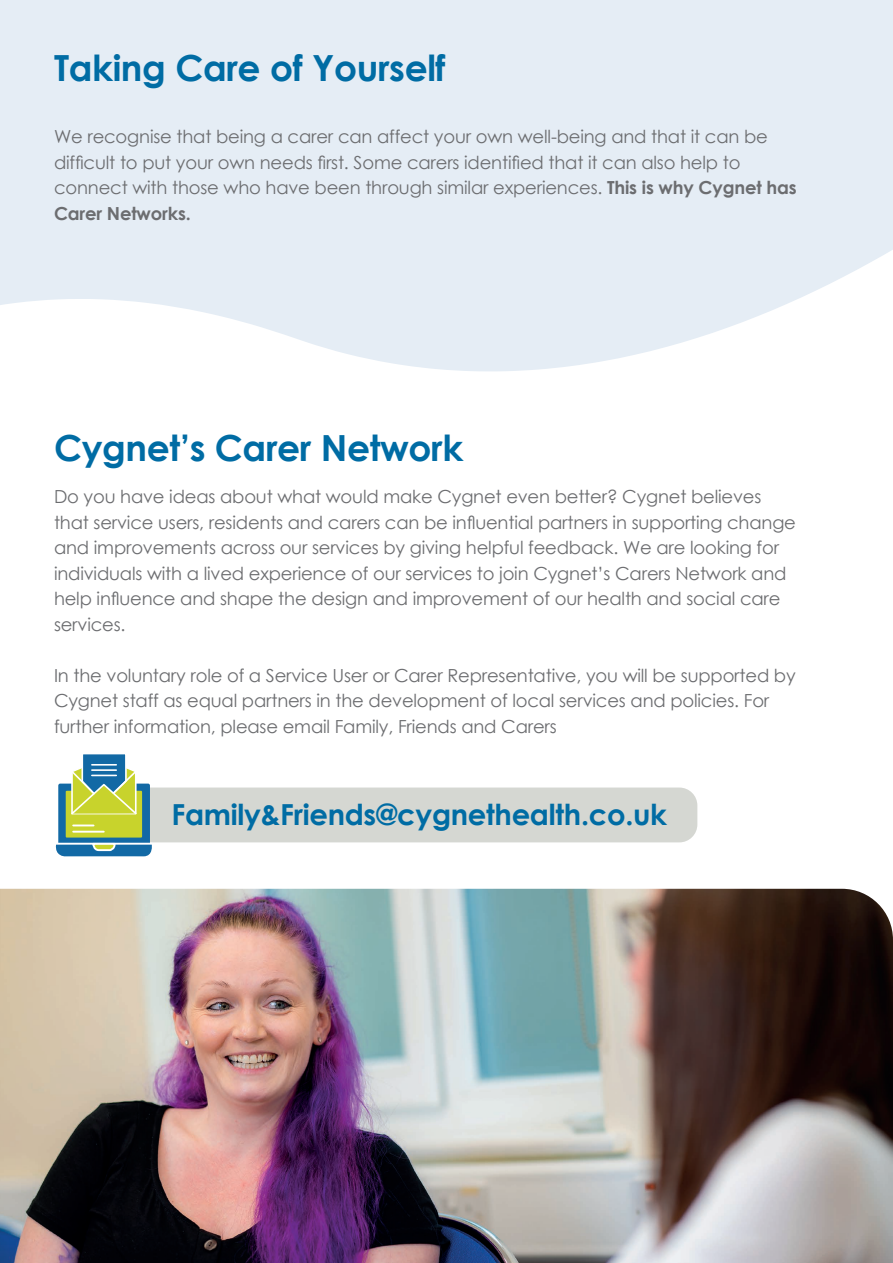
<style>
.page{position:relative;width:893px;height:1263px;background:#fff}
.page>*{position:absolute;margin:0;border:0;box-sizing:border-box;transform-origin:0 0}
.t1{font:700 36px "Century Gothic";letter-spacing:-.01em;color:#006ca4}
.t2{font:700 28.95px "Century Gothic";letter-spacing:-.01em;color:#006ca4}
.t3{font:18px/25.5px "Century Gothic";letter-spacing:-.01em;color:#6c6d70}
.s1{font-weight:700}
</style>
<div class="page">
<svg style="left:0;top:0;width:893px;height:371px;background:#e7eff6"></svg>
<div style="left:126px;top:787px;width:571px;height:55px;background:#d5d7d2;border-radius:18px"></div>
<svg style="left:55px;top:754px;width:100px;height:103px"></svg>
<img style="left:0;top:889px;width:893px;height:374px">
<h1 class="t1" style="left:54px;top:41px;width:393px">Taking Care of Yourself</h1>
<p class="t3" style="left:54px;top:124px;width:744px">We recognise that being a carer can affect your own well-being and that it can be difficult to put your own needs first. Some carers identified that it can also help to connect with those who have been through similar experiences. <span class="s1">This is why Cygnet has Carer Networks.</span></p>
<h1 class="t1" style="left:54px;top:421px;width:411px">Cygnet’s Carer Network</h1>
<p class="t3" style="left:54px;top:484px;width:743px">Do you have ideas about what would make Cygnet even better? Cygnet believes that service users, residents and carers can be influential partners in supporting change and improvements across our services by giving helpful feedback. We are looking for individuals with a lived experience of our services to join Cygnet’s Carers Network and help influence and shape the design and improvement of our health and social care services.</p>
<p class="t3" style="left:54px;top:662px;width:743px">In the voluntary role of a Service User or Carer Representative, you will be supported by<br>Cygnet staff as equal partners in the development of local services and policies. For further information, please email Family, Friends and Carers</p>
<h2 class="t2" style="left:171px;top:792px;width:497px">Family&amp;Friends@cygnethealth.co.uk</h2>
</div>
